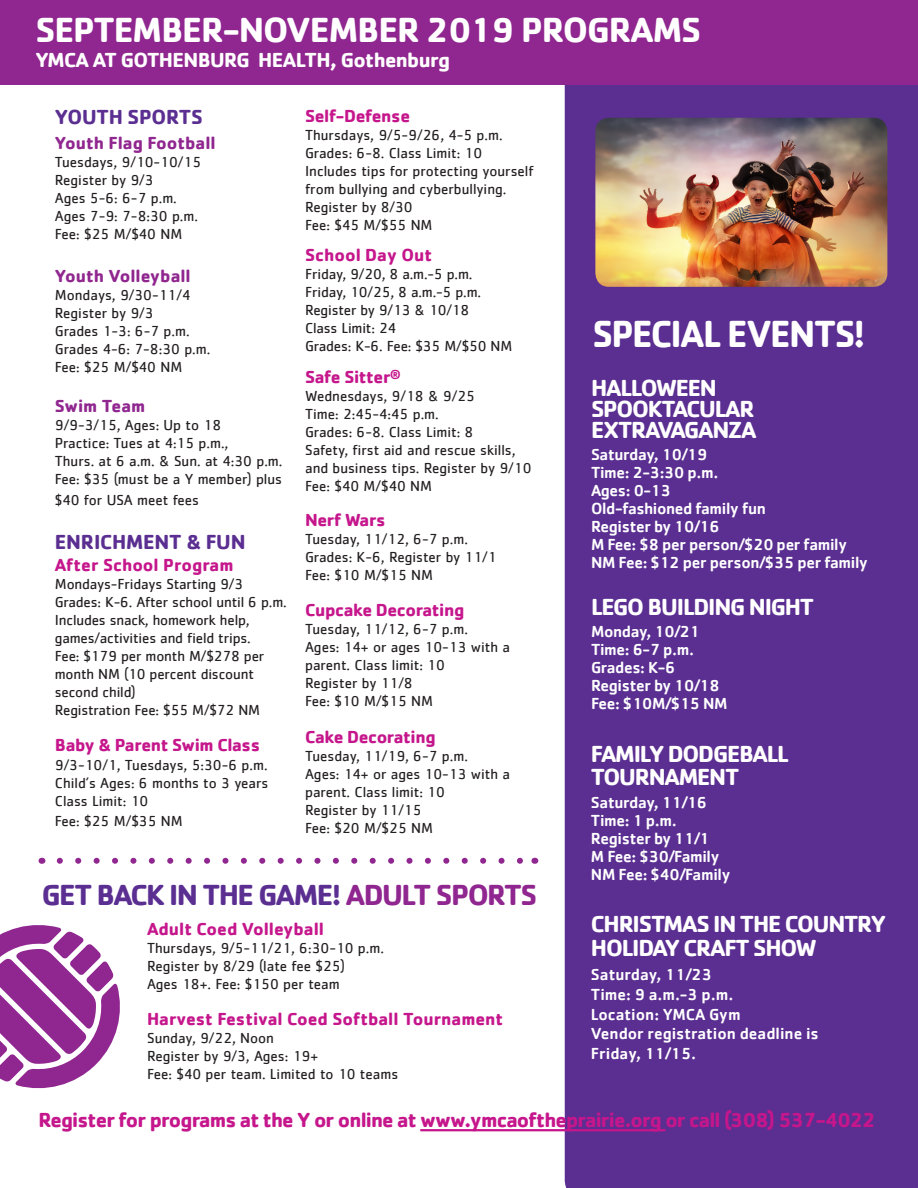
<style>
.page{position:relative;width:918px;height:1188px;background:#fff}
.page>*{position:absolute;margin:0;border:0;box-sizing:border-box;transform-origin:0 0}
.t1{font:700 39px "Cachet";letter-spacing:-.04em;color:#fff;scale:.95 1}
.t2{font:700 36px "Cachet";letter-spacing:-.03em;color:#fff}
.t3{font:700 30px "Cachet";letter-spacing:-.05em;color:#5b2e91}
.t4{font:700 24px/21px "Cachet";letter-spacing:-.05em;color:#fff}
.t5{font:700 21px "Cachet";letter-spacing:-.04em;color:#c5168c}
.t6{font:700 21px "Cachet";letter-spacing:-.03em;color:#fff}
.t7{font:700 21px "Cachet";letter-spacing:-.01em;color:#5b2e91}
.t8{font:700 18px "Cachet";color:#c5168c}
.t9{font:700 18px "Cachet";letter-spacing:-.02em;color:#c5168c}
.t10{font:700 18px "Cachet";color:#90268f}
.t11{font:500 16.5px/18px "Cachet";letter-spacing:-.02em;color:#fff}
.t12{font:500 16.5px/19.8px "Cachet";color:#fff}
.t13{font:15px/18px "Cachet";color:#231f20}
.s1{color:#90268f}
</style>
<div class="page">
<div style="left:565px;top:85px;width:353px;height:1103px;background:#5b2e91"></div>
<div style="left:0;top:0;width:918px;height:85px;background:#90268f"></div>
<hr style="left:420px;top:1129px;width:245px;height:2px;background:#c5168c">
<img style="left:595px;top:118px;width:292px;height:169px">
<svg style="left:0;top:925px;width:120px;height:163px"></svg>
<svg style="left:60px;top:858px;width:463px;height:6px"></svg>
<p class="t2" style="left:35px;top:6px;width:667px">SEPTEMBER-NOVEMBER 2019 PROGRAMS</p>
<p class="t6" style="left:35px;top:46px;width:416px">YMCA AT GOTHENBURG HEALTH, Gothenburg</p>
<p class="t7" style="left:55px;top:104px;width:150px">YOUTH SPORTS</p>
<p class="t10" style="left:55px;top:131px;width:162px">Youth Flag Football</p>
<p class="t13" style="left:55px;top:153px;width:148px">Tuesdays, 9/10-10/15</p>
<p class="t13" style="left:55px;top:171px;width:145px">Register by 9/3<br>Ages 5-6: 6-7 p.m.<br>Ages 7-9: 7-8:30 p.m.<br>Fee: $25 M/$40 NM</p>
<p class="t10" style="left:55px;top:264px;width:137px">Youth Volleyball</p>
<p class="t13" style="left:55px;top:286px;width:137px">Mondays, 9/30-11/4<br>Register by 9/3<br>Grades 1-3: 6-7 p.m.</p>
<p class="t13" style="left:55px;top:340px;width:157px">Grades 4-6: 7-8:30 p.m.<br>Fee: $25 M/$40 NM</p>
<p class="t10" style="left:55px;top:394px;width:92px">Swim Team</p>
<p class="t13" style="left:55px;top:415px;width:229px">9/9-3/15, Ages: Up to 18<br>Practice: Tues at 4:15 p.m.,<br>Thurs. at 6 a.m. &amp; Sun. at 4:30 p.m.<br>Fee: $35 (must be a Y member) plus</p>
<p class="t13" style="left:55px;top:491px;width:146px">$40 for USA meet fees</p>
<p class="t7" style="left:55px;top:529px;width:192px">ENRICHMENT &amp; FUN</p>
<p class="t8" style="left:55px;top:553px;width:180px">After School Program</p>
<p class="t13" style="left:55px;top:575px;width:233px">Mondays-Fridays Starting 9/3<br>Grades: K-6. After school until 6 p.m.<br>Includes snack, homework help, games/activities and field trips.<br>Fee: $179 per month M/$278 per month NM (10 percent discount second child)<br>Registration Fee: $55 M/$72 NM</p>
<p class="t9" style="left:55px;top:733px;width:207px">Baby &amp; Parent Swim Class</p>
<p class="t13" style="left:55px;top:756px;width:215px;text-align:justify">9/3-10/1, Tuesdays, 5:30-6 p.m.<br>Child’s Ages: 6 months to 3 years Class Limit: 10</p>
<p class="t13" style="left:55px;top:812px;width:129px">Fee: $25 M/$35 NM</p>
<p class="t9" style="left:305px;top:104px;width:107px">Self-Defense</p>
<p class="t13" style="left:305px;top:126px;width:199px">Thursdays, 9/5-9/26, 4-5 p.m.<br>Grades: 6-8. Class Limit: 10</p>
<p class="t13" style="left:305px;top:162px;width:230px">Includes tips for protecting yourself from bullying and cyberbullying.<br>Register by 8/30<br>Fee: $45 M/$55 NM</p>
<p class="t8" style="left:305px;top:243px;width:129px">School Day Out</p>
<p class="t13" style="left:305px;top:264px;width:209px">Friday, 9/20, 8 a.m.-5 p.m.<br>Friday, 10/25, 8 a.m.-5 p.m.<br>Register by 9/13 &amp; 10/18<br>Class Limit: 24<br>Grades: K-6. Fee: $35 M/$50 NM</p>
<p class="t9" style="left:305px;top:365px;width:97px">Safe Sitter<sup>®</sup></p>
<p class="t13" style="left:305px;top:387px;width:171px">Wednesdays, 9/18 &amp; 9/25<br>Time: 2:45-4:45 p.m.<br>Grades: 6-8. Class Limit: 8</p>
<p class="t13" style="left:305px;top:441px;width:228px">Safety, first aid and rescue skills, and business tips. Register by 9/10<br>Fee: $40 M/$40 NM</p>
<p class="t9" style="left:305px;top:509px;width:82px">Nerf Wars</p>
<p class="t13" style="left:305px;top:530px;width:193px">Tuesday, 11/12, 6-7 p.m.<br>Grades: K-6, Register by 11/1<br>Fee: $10 M/$15 NM</p>
<p class="t9" style="left:305px;top:598px;width:161px">Cupcake Decorating</p>
<p class="t13" style="left:305px;top:619px;width:206px">Tuesday, 11/12, 6-7 p.m.<br>Ages: 14+ or ages 10-13 with a parent. Class limit: 10</p>
<p class="t13" style="left:305px;top:673px;width:129px">Register by 11/8<br>Fee: $10 M/$15 NM</p>
<p class="t9" style="left:305px;top:725px;width:132px">Cake Decorating</p>
<p class="t13" style="left:305px;top:746px;width:206px">Tuesday, 11/19, 6-7 p.m.<br>Ages: 14+ or ages 10-13 with a parent. Class limit: 10</p>
<p class="t13" style="left:305px;top:800px;width:118px">Register by 11/15</p>
<p class="t13" style="left:305px;top:818px;width:129px">Fee: $20 M/$25 NM</p>
<p class="t3" style="left:42px;top:876px;width:497px">GET BACK IN THE GAME! <span class="s1">ADULT SPORTS</span></p>
<p class="t8" style="left:147px;top:917px;width:178px">Adult Coed Volleyball</p>
<p class="t13" style="left:147px;top:938px;width:238px">Thursdays, 9/5-11/21, 6:30-10 p.m.</p>
<p class="t13" style="left:147px;top:956px;width:199px">Register by 8/29 (late fee $25)</p>
<p class="t13" style="left:147px;top:974px;width:194px">Ages 18+. Fee: $150 per team</p>
<p class="t8" style="left:147px;top:1007px;width:358px">Harvest Festival Coed Softball Tournament</p>
<p class="t13" style="left:147px;top:1028px;width:128px">Sunday, 9/22, Noon</p>
<p class="t13" style="left:147px;top:1046px;width:253px">Register by 9/3, Ages: 19+<br>Fee: $40 per team. Limited to 10 teams</p>
<p class="t1" style="left:592px;top:309px;width:289px">SPECIAL EVENTS!</p>
<p class="t4" style="left:591px;top:376px;width:167px">HALLOWEEN<br>SPOOKTACULAR<br>EXTRAVAGANZA</p>
<p class="t11" style="left:591px;top:445px;width:129px">Saturday, 10/19<br>Time: 2-3:30 p.m.<br>Ages: 0-13</p>
<p class="t11" style="left:591px;top:499px;width:258px">Old-fashioned family fun<br>Register by 10/16<br>M Fee: $8 per person/$20 per family</p>
<p class="t11" style="left:591px;top:553px;width:278px">NM Fee: $12 per person/$35 per family</p>
<p class="t4" style="left:591px;top:595px;width:225px">LEGO BUILDING NIGHT</p>
<p class="t11" style="left:591px;top:622px;width:110px">Monday, 10/21<br>Time: 6-7 p.m.<br>Grades: K-6</p>
<p class="t11" style="left:591px;top:676px;width:138px">Register by 10/18<br>Fee: $10M/$15 NM</p>
<p class="t4" style="left:591px;top:741px;width:199px;line-height:23.4px">FAMILY DODGEBALL<br>TOURNAMENT</p>
<p class="t11" style="left:591px;top:793px;width:141px">Saturday, 11/16<br>Time: 1 p.m.<br>Register by 11/1<br>M Fee: $30/Family<br>NM Fee: $40/Family</p>
<p class="t4" style="left:591px;top:912px;width:297px;line-height:23.4px">CHRISTMAS IN THE COUNTRY<br>HOLIDAY CRAFT SHOW</p>
<p class="t12" style="left:591px;top:964px;width:144px">Saturday, 11/23<br>Time: 9 a.m.-3 p.m.</p>
<p class="t12" style="left:591px;top:1004px;width:229px">Location: YMCA Gym<br>Vendor registration deadline is<br>Friday, 11/15.</p>
<p class="t5" style="left:38px;top:1107px;width:839px">Register for programs at the Y or online at www.ymcaoftheprairie.org or call (308) 537-4022</p>
</div>
